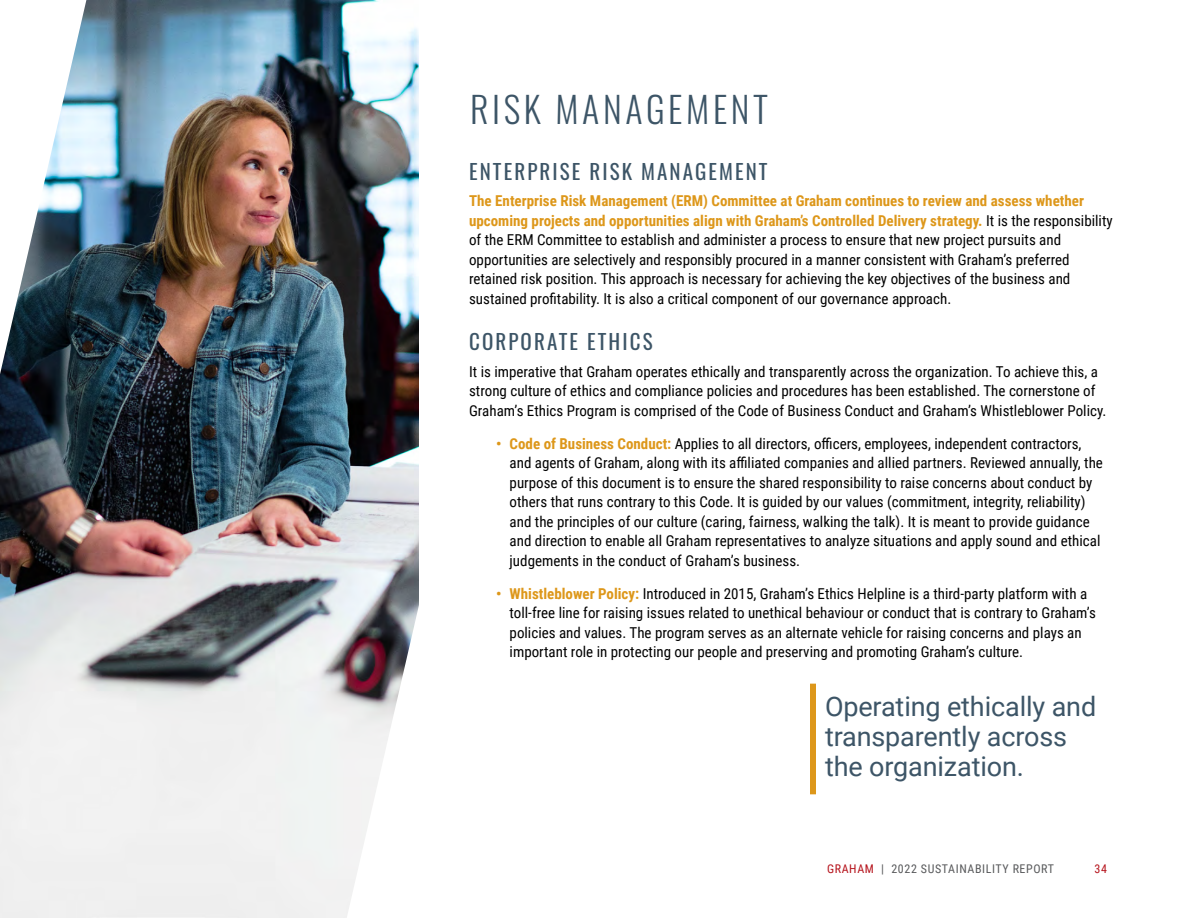
<style>
.page{position:relative;width:1188px;height:918px;background:#fff}
.page>*{position:absolute;margin:0;border:0;box-sizing:border-box;transform-origin:0 0}
.t1{font:300 36px "Oswald";letter-spacing:.1em;color:#3d5567}
.t2{font:27px/30px "Roboto";letter-spacing:-.005em;color:#3d5567}
.t3{font:21px "Oswald";letter-spacing:.1em;color:#3d5567}
.t4{font:15px/19.5px "Roboto Condensed";color:#000}
.t5{font:12px "Roboto Condensed";letter-spacing:.05em;color:#58595b}
.t6{font:12px "Roboto Condensed";color:#b5121b}
.s1{font-weight:700;color:#dd971a}
.s2{color:#b5121b}
</style>
<div class="page">
<img style="left:0;top:0;width:418px;height:918px">
<img style="left:347px;top:369px;width:72px;height:549px">
<svg style="left:0;top:0;width:86px;height:374px"></svg>
<div style="left:810px;top:684px;width:6px;height:110px;background:#dd971a"></div>
<h1 class="t1" style="left:470px;top:77px;width:300px">RISK MANAGEMENT</h1>
<h3 class="t3" style="left:469px;top:153px;width:300px">ENTERPRISE RISK MANAGEMENT</h3>
<p class="t4" style="left:469px;top:191px;width:645px"><span class="s1">The Enterprise Risk Management (ERM) Committee at Graham continues to review and assess whether upcoming projects and opportunities align with Graham’s Controlled Delivery strategy.</span> It is the responsibility of the ERM Committee to establish and administer a process to ensure that new project pursuits and opportunities are selectively and responsibly procured in a manner consistent with Graham’s preferred retained risk position. This approach is necessary for achieving the key objectives of the business and sustained profitability. It is also a critical component of our governance approach.</p>
<h3 class="t3" style="left:469px;top:323px;width:185px">CORPORATE ETHICS</h3>
<p class="t4" style="left:469px;top:361px;width:639px">It is imperative that Graham operates ethically and transparently across the organization. To achieve this, a strong culture of ethics and compliance policies and procedures has been established. The cornerstone of<br>Graham’s Ethics Program is comprised of the Code of Business Conduct and Graham’s Whistleblower Policy.</p>
<p class="t4" style="left:510px;top:433px;width:595px;text-indent:-14px"><span class="s1">• Code of Business Conduct:</span> Applies to all directors, officers, employees, independent contractors, and agents of Graham, along with its affiliated companies and allied partners. Reviewed annually, the purpose of this document is to ensure the shared responsibility to raise concerns about conduct by others that runs contrary to this Code. It is guided by our values (commitment, integrity, reliability) and the principles of our culture (caring, fairness, walking the talk). It is meant to provide guidance and direction to enable all Graham representatives to analyze situations and apply sound and ethical judgements in the conduct of Graham’s business.</p>
<p class="t4" style="left:510px;top:583px;width:588px;text-indent:-14px"><span class="s1">• Whistleblower Policy:</span> Introduced in 2015, Graham’s Ethics Helpline is a third-party platform with a toll-free line for raising issues related to unethical behaviour or conduct that is contrary to Graham’s policies and values. The program serves as an alternate vehicle for raising concerns and plays an important role in protecting our people and preserving and promoting Graham’s culture.</p>
<h2 class="t2" style="left:825px;top:691px;width:273px">Operating ethically and transparently across the organization.</h2>
<p class="t5" style="left:827px;top:860px;width:228px"><span class="s2">GRAHAM</span> | 2022 SUSTAINABILITY REPORT</p>
<p class="t6" style="left:1095px;top:860px;width:14px">34</p>
</div>
